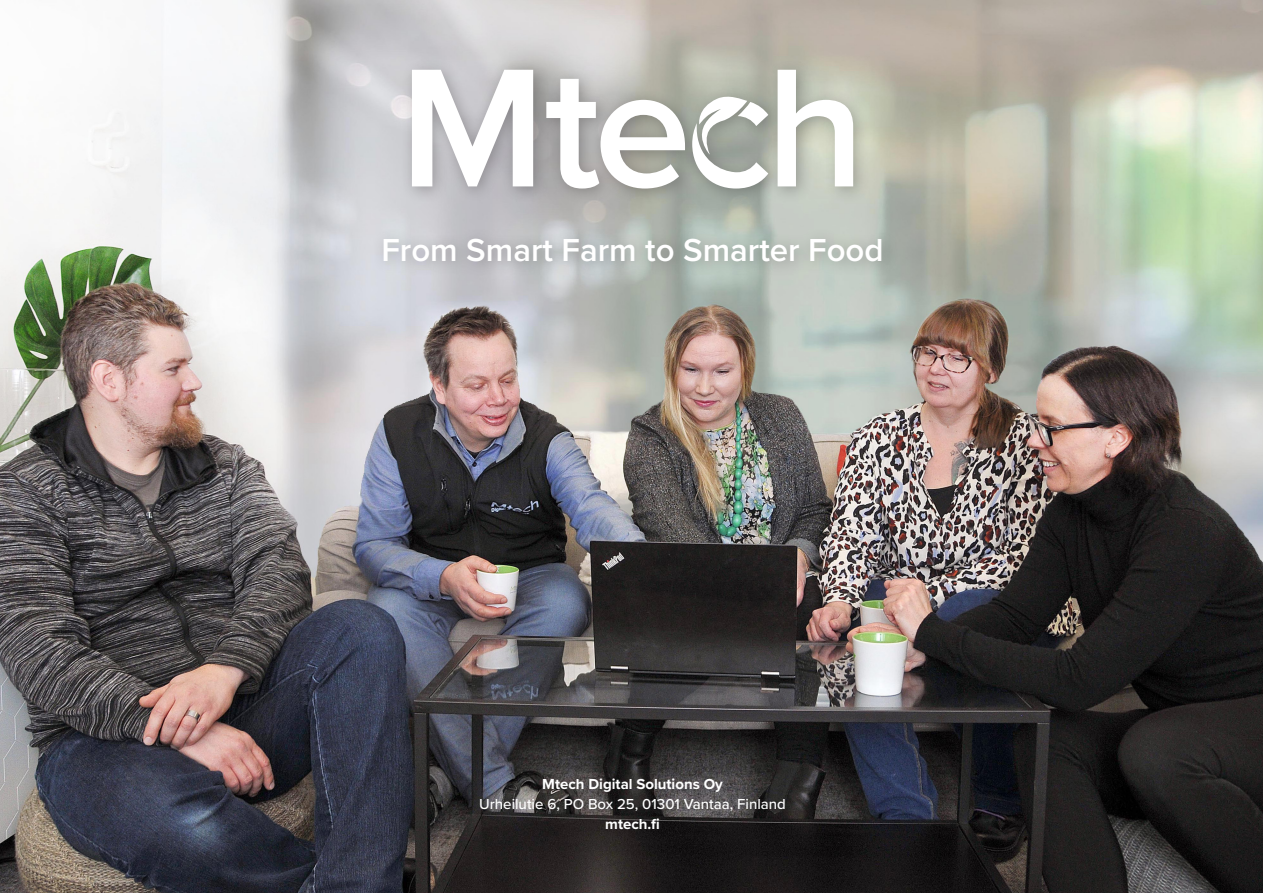
<style>
.page{position:relative;width:1263px;height:893px;background:#fff}
.page>*{position:absolute;margin:0;border:0;box-sizing:border-box;transform-origin:0 0}
.t1{font:600 33px "Proxima Nova";color:#fff}
.t2{font:500 15px "Proxima Nova";color:#fff}
.t3{font:700 15px "Proxima Nova";color:#fff}
</style>
<div class="page">
<img style="left:0;top:0;width:1263px;height:893px">
<div style="left:372px;top:226px;width:526px;height:50px;background:#231f20;opacity:.3"></div>
<div style="left:400px;top:58px;width:469px;height:146px;background:#231f20;opacity:.3"></div>
<svg style="left:778px;top:70px;width:75px;height:116px"></svg>
<svg style="left:546px;top:79px;width:139px;height:110px"></svg>
<svg style="left:412px;top:70px;width:121px;height:116px"></svg>
<svg style="left:692px;top:94px;width:76px;height:95px"></svg>
<h1 class="t1" style="left:381px;top:225px;width:504px">From Smart Farm to Smarter Food</h1>
<p class="t3" style="left:542px;top:772px;width:182px">Mtech Digital Solutions Oy</p>
<p class="t2" style="left:479px;top:793px;width:308px">Urheilutie 6, PO Box 25, 01301 Vantaa, Finland</p>
<p class="t3" style="left:605px;top:813px;width:56px">mtech.fi</p>
</div>
